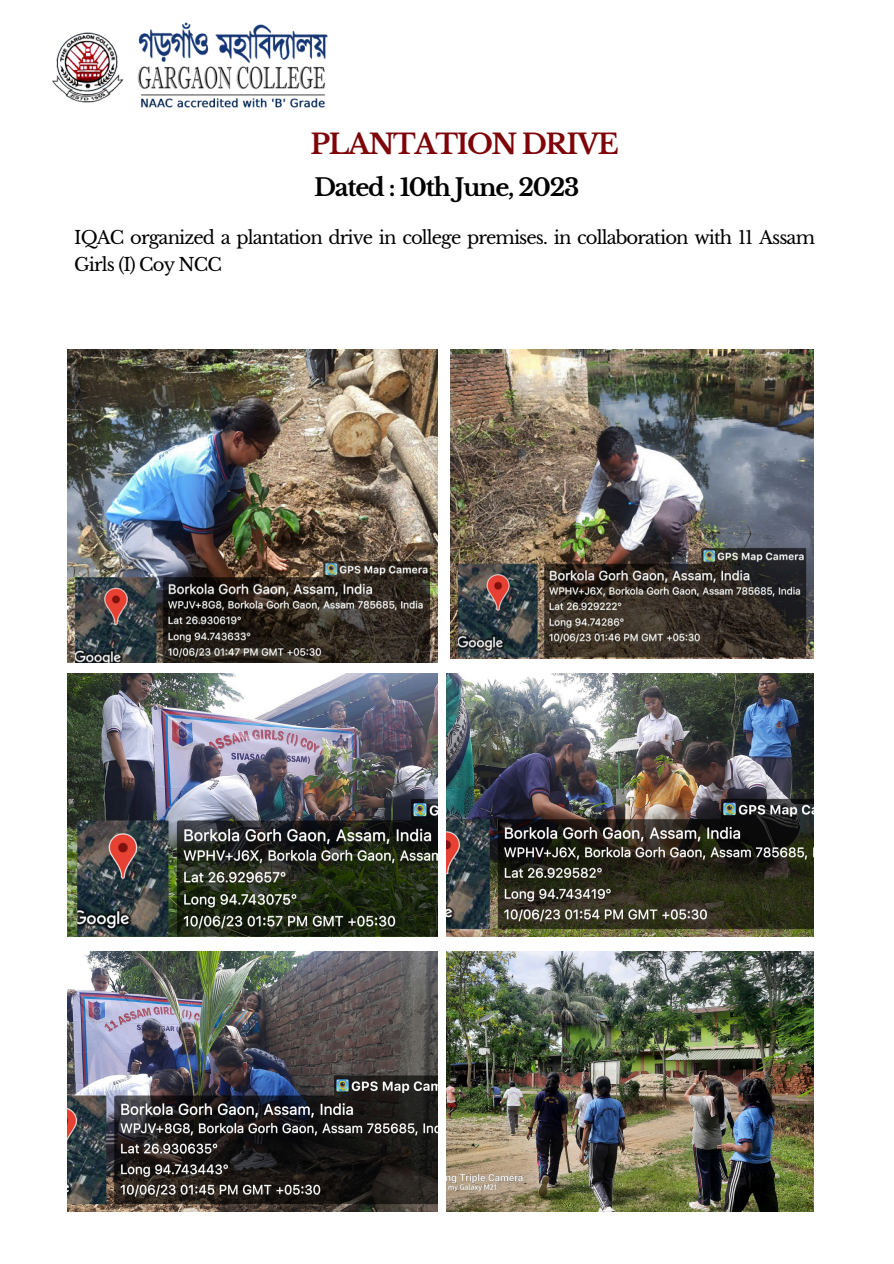
<style>
.page{position:relative;width:894px;height:1264px;background:#fff}
.page>*{position:absolute;margin:0;border:0;box-sizing:border-box;transform-origin:0 0}
.t1{font:700 27.45px "Libre Baskerville";letter-spacing:-.05em;color:#7d0409}
.t2{font:700 24px "Libre Baskerville";letter-spacing:-.05em;color:#000}
.t3{font:18px/27px "Libre Baskerville";letter-spacing:-.05em;color:#000}
</style>
<div class="page">
<img style="left:52px;top:23px;width:275px;height:85px">
<img style="left:68px;top:673px;width:369px;height:263px">
<img style="left:446px;top:673px;width:367px;height:263px">
<img style="left:68px;top:951px;width:369px;height:260px">
<img style="left:446px;top:951px;width:367px;height:260px">
<img style="left:68px;top:349px;width:369px;height:313px">
<img style="left:450px;top:349px;width:363px;height:310px">
<p class="t1" style="left:310px;top:127px;width:309px">PLANTATION DRIVE</p>
<p class="t2" style="left:314px;top:172px;width:267px">Dated : 10th June, 2023</p>
<p class="t3" style="left:74px;top:224px;width:742px">IQAC organized a plantation drive in college premises. in collaboration with 11 Assam<br>Girls (I) Coy NCC</p>
</div>
